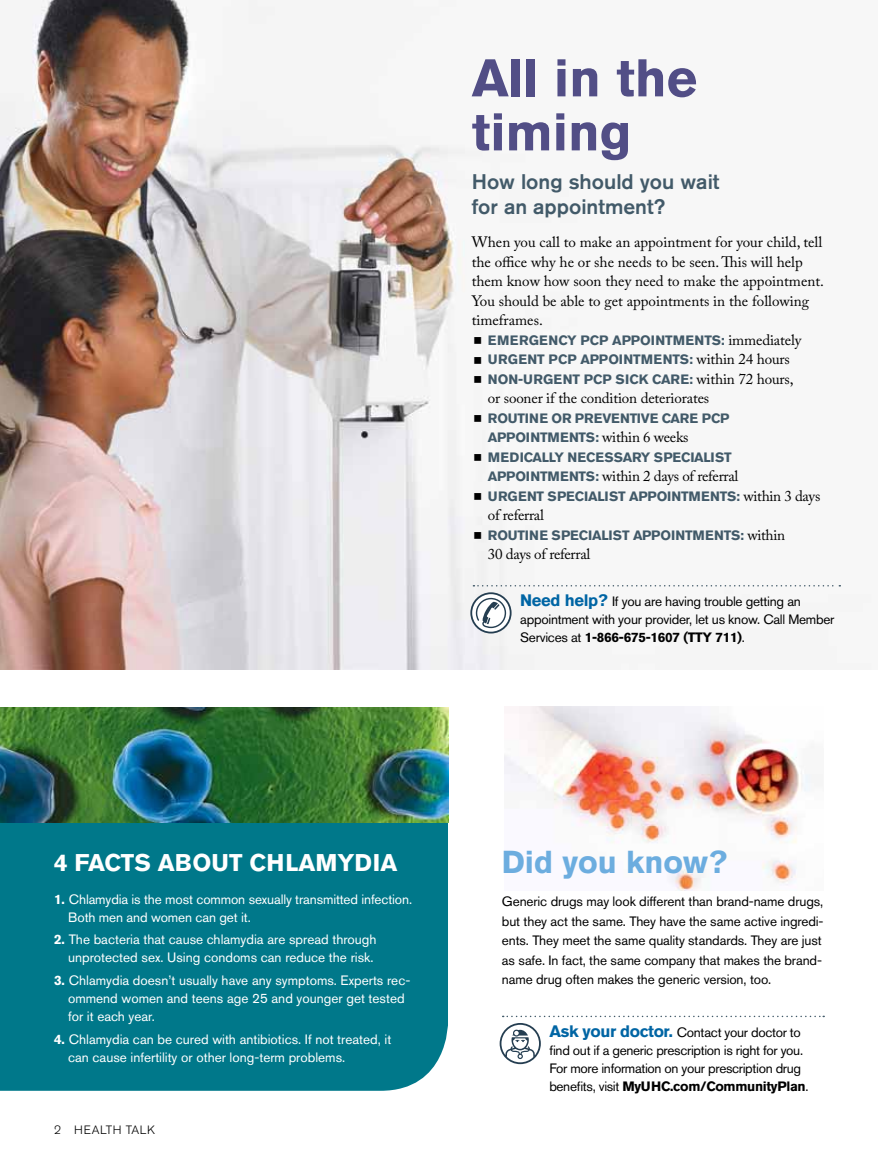
<style>
.page{position:relative;width:878px;height:1161px;background:#fff}
.page>*{position:absolute;margin:0;border:0;box-sizing:border-box;transform-origin:0 0}
.t1{font:700 52.5px/54px "Akzidenz Grotesk BE";color:#524e86}
.t2{font:700 31.5px "Akzidenz Grotesk BE";color:#6caddf}
.t3{font:700 24px "Akzidenz Grotesk BE";color:#fff}
.t4{font:500 21px/25.2px "Akzidenz Grotesk BE";color:#425a69}
.t5{font:15px/19.5px "Adobe Caslon Pro";color:#000}
.t6{font:15px "Adobe Caslon Pro";letter-spacing:-.02em;color:#000}
.t7{font:13.5px/18px "Akzidenz Grotesk BE";letter-spacing:-.01em;color:#000}
.t8{font:13.5px/18px "Akzidenz Grotesk BE";color:#fff}
.t9{font:700 13.5px "Akzidenz Grotesk BE";letter-spacing:-.01em;color:#425a69}
.t10{font:300 12px "Akzidenz Grotesk BE";letter-spacing:.05em;color:#000}
.s1{font-family:"Adobe Caslon Pro";font-weight:400;font-size:15px;color:#000}
.s2{font-family:"Akzidenz Grotesk BE";font-weight:700;font-size:13.5px;color:#425a69}
.s3{font-weight:700;font-size:16.5px;color:#0065a4}
.s4{font-weight:700}
</style>
<div class="page">
<img style="left:504px;top:707px;width:308px;height:183px">
<img style="left:0;top:0;width:841px;height:669px">
<div style="left:0;top:823px;width:448px;height:268px;background:#00788a"></div>
<img style="left:0;top:708px;width:448px;height:115px">
<svg style="left:502px;top:1016px;width:322px;height:1px"></svg>
<svg style="left:499px;top:1023px;width:42px;height:41px"></svg>
<svg style="left:470px;top:585px;width:370px;height:49px"></svg>
<svg style="left:474px;top:337px;width:7px;height:7px"></svg>
<svg style="left:474px;top:356px;width:7px;height:7px"></svg>
<svg style="left:474px;top:376px;width:7px;height:7px"></svg>
<svg style="left:474px;top:415px;width:7px;height:7px"></svg>
<svg style="left:474px;top:454px;width:7px;height:7px"></svg>
<svg style="left:474px;top:493px;width:7px;height:7px"></svg>
<svg style="left:474px;top:532px;width:7px;height:7px"></svg>
<h1 class="t1" style="left:471px;top:51px;width:227px">ALL IN THE<br>TIMING</h1>
<h3 class="t4" style="left:471px;top:169px;width:249px">How long should you wait for an appointment?</h3>
<p class="t5" style="left:471px;top:232px;width:354px">When you call to make an appointment for your child, tell the office why he or she needs to be seen. This will help them know how soon they need to make the appointment.<br>You should be able to get appointments in the following timeframes.</p>
<p class="t9" style="left:488px;top:332px;width:11px">EMERGENCY</p>
<p class="t9" style="left:580px;top:332px;width:222px">PCP APPOINTMENTS: <span class="s1">immediately</span></p>
<p class="t9" style="left:488px;top:352px;width:11px">URGENT</p>
<p class="t9" style="left:548px;top:352px;width:243px">PCP APPOINTMENTS: <span class="s1">within 24 hours</span></p>
<p class="t9" style="left:488px;top:371px;width:11px">NON</p>
<p class="t9" style="left:518px;top:371px;width:16px">-URGENT</p>
<p class="t9" style="left:583px;top:371px;width:79px">PCP SICK CARE</p>
<p class="t5" style="left:488px;top:369px;width:307px;text-indent:201px"><span class="s2">:</span> within 72 hours, or sooner if the condition deteriorates</p>
<p class="t9" style="left:488px;top:410px;width:10px">ROUTINE</p>
<p class="t9" style="left:551px;top:410px;width:33px">OR PREVENTIVE</p>
<p class="t9" style="left:661px;top:410px;width:10px">CARE</p>
<p class="t9" style="left:701px;top:410px;width:29px">PCP</p>
<p class="t9" style="left:488px;top:430px;width:10px">APPOINTMENTS</p>
<p class="t6" style="left:595px;top:428px;width:95px"><span class="s2">:</span> within 6 weeks</p>
<p class="t9" style="left:488px;top:449px;width:10px">MEDICALLY</p>
<p class="t9" style="left:567px;top:449px;width:11px">NECESSARY</p>
<p class="t9" style="left:653px;top:449px;width:9px">SPECIALIST</p>
<p class="t9" style="left:488px;top:469px;width:10px">APPOINTMENTS</p>
<p class="t6" style="left:595px;top:467px;width:145px"><span class="s2">:</span> within 2 days of referral</p>
<p class="t9" style="left:488px;top:488px;width:11px">URGENT</p>
<p class="t9" style="left:547px;top:488px;width:9px">SPECIALIST</p>
<p class="t9" style="left:629px;top:488px;width:10px">APPOINTMENTS</p>
<p class="t6" style="left:736px;top:487px;width:86px"><span class="s2">:</span> within 3 days</p>
<p class="t6" style="left:488px;top:506px;width:57px">of referral</p>
<p class="t9" style="left:488px;top:527px;width:19px">ROUTINE</p>
<p class="t9" style="left:551px;top:527px;width:9px">SPECIALIST</p>
<p class="t9" style="left:633px;top:527px;width:10px">APPOINTMENTS</p>
<p class="t5" style="left:740px;top:525px;width:46px"><span class="s2">:</span> within</p>
<p class="t6" style="left:488px;top:545px;width:104px">30 days of referral</p>
<p class="t7" style="left:520px;top:592px;width:316px"><span class="s3">NEED HELP?</span> If you are having trouble getting an appointment with your provider, let us know. Call Member<br>Services at <span class="s4">1-866-675-1607 (TTY 711)</span>.</p>
<h3 class="t3" style="left:54px;top:848px;width:37px">4 FACTS</h3>
<h3 class="t3" style="left:158px;top:848px;width:18px">ABOUT</h3>
<h3 class="t3" style="left:249px;top:848px;width:18px">CHLAMYDIA</h3>
<p class="t8" style="left:68px;top:890px;width:345px;text-indent:-14px"><span class="s4">1.</span> Chlamydia is the most common sexually transmitted infection.<br>Both men and women can get it.</p>
<p class="t8" style="left:54px;top:931px;width:324px;text-align:right"><span class="s4">2.</span> The bacteria that cause chlamydia are spread through unprotected sex. Using condoms can reduce the risk.</p>
<p class="t8" style="left:68px;top:971px;width:344px;text-indent:-14px"><span class="s4">3.</span> Chlamydia doesn’t usually have any symptoms. Experts rec&shy;ommend women and teens age 25 and younger get tested for it each year.</p>
<p class="t8" style="left:68px;top:1030px;width:325px;text-indent:-14px"><span class="s4">4.</span> Chlamydia can be cured with antibiotics. If not treated, it can cause infertility or other long-term problems.</p>
<p class="t10" style="left:54px;top:1123px;width:103px">2 HEALTH TALK</p>
<h2 class="t2" style="left:502px;top:844px;width:227px">DID YOU KNOW?</h2>
<p class="t7" style="left:502px;top:892px;width:323px;line-height:19.5px">Generic drugs may look different than brand-name drugs, but they act the same. They have the same active ingredi&shy;ents. They meet the same quality standards. They are just as safe. In fact, the same company that makes the brand&shy;name drug often makes the generic version, too.</p>
<p class="t7" style="left:549px;top:1023px;width:261px"><span class="s3">ASK YOUR DOCTOR.</span> Contact your doctor to find out if a generic prescription is right for you.<br>For more information on your prescription drug benefits, visit <span class="s4">MYUHC.COM/COMMUNITYPLAN</span>.</p>
</div>
